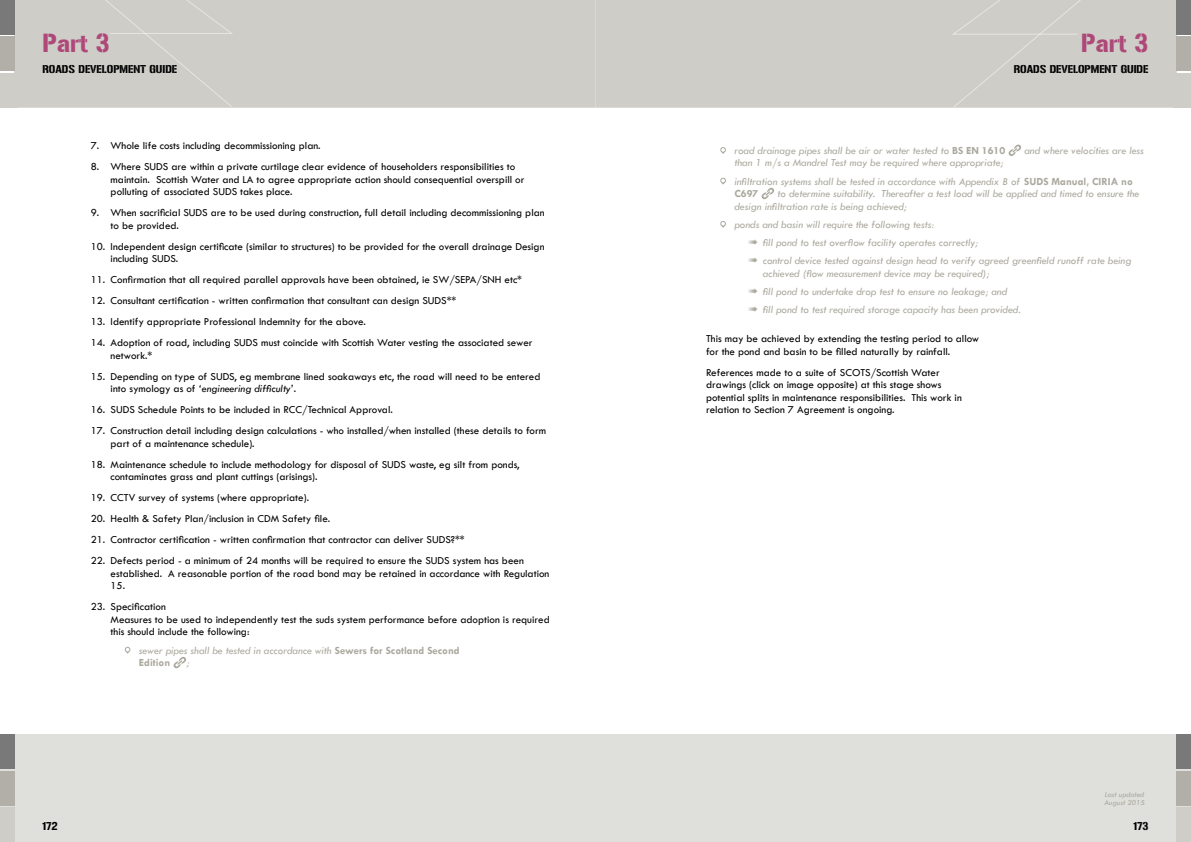
<style>
.page{position:relative;width:1191px;height:842px;background:#fff}
.page>*{position:absolute;margin:0;border:0;box-sizing:border-box;transform-origin:0 0}
.t1{font:23px "Gunplay";color:#ae4878}
.t2{font:11px/12.5px "Tw Cen";color:#000}
.t3{font:italic 11px/18.2px "Tw Cen";color:#aba99e}
.t4{font:700 11px "Tw Cen";color:#aba99e}
.t5{font:10px "Gunplay";color:#000}
.t6{font:italic 8px/8px "Tw Cen";color:#aba99e}
.s1{font-style:italic}
.s2{font-weight:700;font-style:normal}
</style>
<div class="page">
<div style="left:595px;top:0;width:581px;height:108px;background:#cecdc8"></div>
<div style="left:950px;top:0;width:132px;height:108px;background:#cecdc8"></div>
<div style="left:1176px;top:0;width:15px;height:34px;background:#797979"></div>
<div style="left:1176px;top:37px;width:15px;height:34px;background:#b1afa7"></div>
<div style="left:1174px;top:74px;width:17px;height:34px;background:#cecdc8"></div>
<div style="left:14px;top:0;width:581px;height:108px;background:#cecdc8"></div>
<div style="left:102px;top:0;width:133px;height:108px;background:#cecdc8"></div>
<div style="left:0;top:0;width:14px;height:34px;background:#797979"></div>
<div style="left:0;top:37px;width:14px;height:34px;background:#b1afa7"></div>
<div style="left:0;top:74px;width:17px;height:34px;background:#cecdc8"></div>
<div style="left:595px;top:734px;width:596px;height:108px;background:#dfdfdc"></div>
<div style="left:1176px;top:734px;width:15px;height:34px;background:#797979"></div>
<div style="left:1176px;top:771px;width:15px;height:34px;background:#b1afa7"></div>
<div style="left:1176px;top:808px;width:15px;height:34px;background:#cecdc8"></div>
<div style="left:0;top:734px;width:595px;height:108px;background:#dfdfdc"></div>
<div style="left:0;top:734px;width:14px;height:34px;background:#797979"></div>
<div style="left:0;top:771px;width:14px;height:34px;background:#b1afa7"></div>
<div style="left:0;top:808px;width:14px;height:34px;background:#cecdc8"></div>
<svg style="left:124px;top:647px;width:7px;height:7px"></svg>
<svg style="left:173px;top:656px;width:13px;height:13px"></svg>
<svg style="left:720px;top:147px;width:6px;height:7px"></svg>
<svg style="left:1008px;top:144px;width:13px;height:12px"></svg>
<svg style="left:720px;top:178px;width:6px;height:7px"></svg>
<svg style="left:761px;top:187px;width:13px;height:13px"></svg>
<svg style="left:720px;top:221px;width:6px;height:7px"></svg>
<h1 class="t1" style="left:43px;top:30px;width:69px">Part 3</h1>
<p class="t5" style="left:43px;top:63px;width:136px">ROADS DEVELOPMENT GUIDE</p>
<p class="t2" style="left:91px;top:140px;width:231px">7. Whole life costs including decommissioning plan.</p>
<p class="t2" style="left:111px;top:161px;width:415px;text-indent:-20px">8. Where SUDS are within a private curtilage clear evidence of householders responsibilities to maintain. Scottish Water and LA to agree appropriate action should consequential overspill or polluting of associated SUDS takes place.</p>
<p class="t2" style="left:111px;top:207px;width:435px;text-indent:-20px">9. When sacrificial SUDS are to be used during construction, full detail including decommissioning plan to be provided.</p>
<p class="t2" style="left:111px;top:240px;width:435px;text-indent:-20px">10. Independent design certificate (similar to structures) to be provided for the overall drainage Design including SUDS.</p>
<p class="t2" style="left:91px;top:274px;width:433px">11. Confirmation that all required parallel approvals have been obtained, ie SW/SEPA/SNH etc*</p>
<p class="t2" style="left:91px;top:295px;width:367px">12. Consultant certification - written confirmation that consultant can design SUDS**</p>
<p class="t2" style="left:91px;top:316px;width:277px">13. Identify appropriate Professional Indemnity for the above.</p>
<p class="t2" style="left:111px;top:337px;width:423px;text-indent:-20px">14. Adoption of road, including SUDS must coincide with Scottish Water vesting the associated sewer network.*</p>
<p class="t2" style="left:111px;top:370px;width:431px;text-indent:-20px">15. Depending on type of SUDS, eg membrane lined soakaways etc, the road will need to be entered into symology as of <span class="s1">‘engineering difficulty’</span>.</p>
<p class="t2" style="left:91px;top:404px;width:304px">16. SUDS Schedule Points to be included in RCC/Technical Approval.</p>
<p class="t2" style="left:111px;top:425px;width:437px;text-indent:-20px">17. Construction detail including design calculations - who installed/when installed (these details to form part of a maintenance schedule).</p>
<p class="t2" style="left:111px;top:458px;width:410px;text-indent:-20px">18. Maintenance schedule to include methodology for disposal of SUDS waste, eg silt from ponds, contaminates grass and plant cuttings (arisings).</p>
<p class="t2" style="left:91px;top:492px;width:220px">19. CCTV survey of systems (where appropriate).</p>
<p class="t2" style="left:91px;top:513px;width:241px">20. Health &amp; Safety Plan/inclusion in CDM Safety file.</p>
<p class="t2" style="left:91px;top:534px;width:375px">21. Contractor certification - written confirmation that contractor can deliver SUDS?**</p>
<p class="t2" style="left:111px;top:555px;width:440px;text-indent:-20px">22. Defects period - a minimum of 24 months will be required to ensure the SUDS system has been established. A reasonable portion of the road bond may be retained in accordance with Regulation<br>15.</p>
<p class="t2" style="left:111px;top:601px;width:441px;text-indent:-20px">23. Specification<br>Measures to be used to independently test the suds system performance before adoption is required this should include the following:</p>
<p class="t3" style="left:139px;top:644px;width:322px;line-height:12.5px">sewer pipes shall be tested in accordance with <span class="s2">Sewers for Scotland Second<br>Edition</span></p>
<p class="t3" style="left:186px;top:653px;width:4px">;</p>
<h1 class="t1" style="left:1081px;top:30px;width:69px">Part 3</h1>
<p class="t5" style="left:1013px;top:63px;width:136px">ROADS DEVELOPMENT GUIDE</p>
<p class="t3" style="left:734px;top:141px;width:272px">road drainage pipes shall be air or water tested to <span class="s2">BS EN 1610</span></p>
<p class="t3" style="left:1024px;top:141px;width:121px">and where velocities are less</p>
<p class="t3" style="left:734px;top:154px;width:400px">than 1 m/s a Mandrel Test may be required where appropriate;<br>infiltration systems shall be tested in accordance with Appendix B of <span class="s2">SUDS Manual, CIRIA no</span></p>
<p class="t4" style="left:734px;top:187px;width:25px">C697</p>
<p class="t3" style="left:734px;top:187px;width:406px;line-height:12.5px;text-indent:43px">to determine suitability. Thereafter a test load will be applied and timed to ensure the design infiltration rate is being achieved;</p>
<p class="t3" style="left:748px;top:215px;width:384px;text-indent:-14px">ponds and basin will require the following tests:<br>➠ fill pond to test overflow facility operates correctly;<br>➠ control device tested against design head to verify agreed greenfield runoff rate being</p>
<p class="t3" style="left:748px;top:264px;width:274px;text-indent:14px">achieved (flow measurement device may be required);<br>➠ fill pond to undertake drop test to ensure no leakage; and<br>➠ fill pond to test required storage capacity has been provided.</p>
<p class="t2" style="left:706px;top:333px;width:275px">This may be achieved by extending the testing period to allow for the pond and basin to be filled naturally by rainfall.</p>
<p class="t2" style="left:706px;top:366px;width:257px">References made to a suite of SCOTS/Scottish Water drawings (click on image opposite) at this stage shows potential splits in maintenance responsibilities. This work in relation to Section 7 Agreement is ongoing.</p>
<p class="t6" style="left:1104px;top:790px;width:42px">Last updated<br>August 2015</p>
<p class="t5" style="left:43px;top:820px;width:17px">172</p>
<p class="t5" style="left:1133px;top:820px;width:16px">173</p>
</div>
